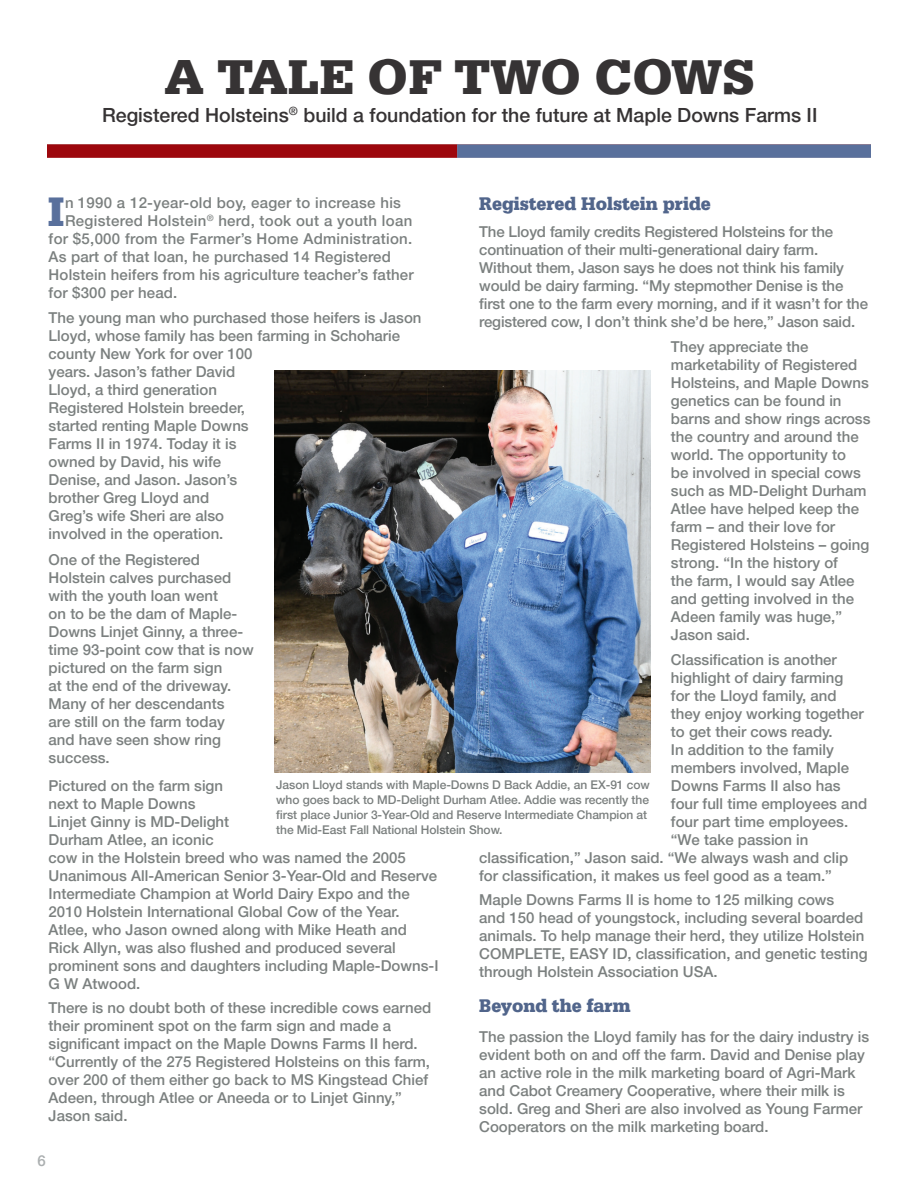
<style>
.page{position:relative;width:918px;height:1188px;background:#fff}
.page>*{position:absolute;margin:0;border:0;box-sizing:border-box;transform-origin:0 0}
.Headline_NEW{font:700 48px "Serifa BQ";color:#363334}
.DROP_CAP_NEW{font:700 40.5px "Serifa BQ";color:#59709c}
.subhead_-_headline{font:500 19.5px "Helvetica Neue LT Pro";color:#363334}
.Body_subhead_NEW{font:700 18px "Serifa BQ";color:#51658b;scale:.95 1}
.body_text_NEW_Pulse{font:500 15px/18px "Helvetica Neue LT Pro";color:#7b807f}
.DROP_CAP_NEW-2{font:500 15px "Helvetica Neue LT Pro";letter-spacing:.015em;color:#7b807f}
.t1{font:500 15px "Helvetica Neue LT Pro";color:#abafb0}
.photocap{font:500 12px/15px "Helvetica Neue LT Pro";letter-spacing:-.005em;color:#7b807f}
</style>
<div class="page">
<img style="left:275px;top:371px;width:376px;height:402px">
<svg style="left:47px;top:144px;width:824px;height:14px;background:#7e4058"></svg>
<p class="Headline_NEW" style="left:165px;top:46px;width:592px">A TALE OF TWO COWS</p>
<p class="subhead_-_headline" style="left:102px;top:103px;width:717px">Registered Holsteins<sup>®</sup> build a foundation for the future at Maple Downs Farms II</p>
<p class="Body_subhead_NEW" style="left:479px;top:192px;width:245px">Registered Holstein pride</p>
<p class="body_text_NEW_Pulse" style="left:479px;top:223px;width:390px">The Lloyd family credits Registered Holsteins for the continuation of their multi-generational dairy farm.<br>Without them, Jason says he does not think his family would be dairy farming. “My stepmother Denise is the first one to the farm every morning, and if it wasn’t for the registered cow, I don’t think she’d be here,” Jason said.</p>
<p class="body_text_NEW_Pulse" style="left:671px;top:337px;width:201px">They appreciate the marketability of Registered<br>Holsteins, and Maple Downs genetics can be found in barns and show rings across the country and around the world. The opportunity to<br>be involved in special cows such as MD-Delight Durham<br>Atlee have helped keep the farm – and their love for<br>Registered Holsteins – going strong. “In the history of<br>the farm, I would say Atlee and getting involved in the<br>Adeen family was huge,”<br>Jason said.</p>
<p class="body_text_NEW_Pulse" style="left:671px;top:650px;width:167px">Classification is another</p>
<p class="body_text_NEW_Pulse" style="left:671px;top:668px;width:174px">highlight of dairy farming</p>
<p class="body_text_NEW_Pulse" style="left:671px;top:686px;width:167px">for the Lloyd family, and</p>
<p class="body_text_NEW_Pulse" style="left:671px;top:704px;width:194px">they enjoy working together</p>
<p class="body_text_NEW_Pulse" style="left:671px;top:722px;width:163px">to get their cows ready.</p>
<p class="body_text_NEW_Pulse" style="left:671px;top:740px;width:164px">In addition to the family</p>
<p class="body_text_NEW_Pulse" style="left:671px;top:758px;width:180px">members involved, Maple</p>
<p class="body_text_NEW_Pulse" style="left:671px;top:776px;width:171px">Downs Farms II also has</p>
<p class="body_text_NEW_Pulse" style="left:671px;top:794px;width:198px">four full time employees and</p>
<p class="body_text_NEW_Pulse" style="left:671px;top:812px;width:179px">four part time employees.</p>
<p class="body_text_NEW_Pulse" style="left:671px;top:830px;width:139px">“We take passion in</p>
<p class="body_text_NEW_Pulse" style="left:479px;top:848px;width:371px">classification,” Jason said. “We always wash and clip</p>
<p class="body_text_NEW_Pulse" style="left:479px;top:866px;width:354px">for classification, it makes us feel good as a team.”</p>
<p class="body_text_NEW_Pulse" style="left:479px;top:891px;width:390px">Maple Downs Farms II is home to 125 milking cows<br>and 150 head of youngstock, including several boarded animals. To help manage their herd, they utilize Holstein COMPLETE, EASY ID, classification, and genetic testing through Holstein Association USA.</p>
<p class="Body_subhead_NEW" style="left:479px;top:994px;width:161px">Beyond the farm</p>
<p class="body_text_NEW_Pulse" style="left:479px;top:1028px;width:391px">The passion the Lloyd family has for the dairy industry is evident both on and off the farm. David and Denise play an active role in the milk marketing board of Agri-Mark and Cabot Creamery Cooperative, where their milk is sold. Greg and Sheri are also involved as Young Farmer Cooperators on the milk marketing board.</p>
<p class="DROP_CAP_NEW" style="left:48px;top:186px;width:18px">I</p>
<p class="DROP_CAP_NEW-2" style="left:65px;top:193px;width:337px">n 1990 a 12-year-old boy, eager to increase his</p>
<p class="DROP_CAP_NEW-2" style="left:65px;top:211px;width:349px">Registered Holstein<sup>®</sup> herd, took out a youth loan</p>
<p class="DROP_CAP_NEW-2" style="left:49px;top:229px;width:365px">for $5,000 from the Farmer’s Home Administration.</p>
<p class="DROP_CAP_NEW-2" style="left:49px;top:247px;width:344px">As part of that loan, he purchased 14 Registered</p>
<p class="DROP_CAP_NEW-2" style="left:49px;top:265px;width:367px">Holstein heifers from his agriculture teacher’s father</p>
<p class="DROP_CAP_NEW-2" style="left:49px;top:283px;width:130px">for $300 per head.</p>
<p class="body_text_NEW_Pulse" style="left:49px;top:308px;width:374px">The young man who purchased those heifers is Jason<br>Lloyd, whose family has been farming in Schoharie county New York for over 100<br>years. Jason’s father David<br>Lloyd, a third generation<br>Registered Holstein breeder,<br>started renting Maple Downs<br>Farms II in 1974. Today it is<br>owned by David, his wife<br>Denise, and Jason. Jason’s<br>brother Greg Lloyd and<br>Greg’s wife Sheri are also<br>involved in the operation.</p>
<p class="body_text_NEW_Pulse" style="left:49px;top:550px;width:207px">One of the Registered<br>Holstein calves purchased with the youth loan went<br>on to be the dam of Maple-<br>Downs Linjet Ginny, a three&shy;time 93-point cow that is now pictured on the farm sign<br>at the end of the driveway.<br>Many of her descendants<br>are still on the farm today and have seen show ring success.</p>
<p class="body_text_NEW_Pulse" style="left:49px;top:776px;width:391px">Pictured on the farm sign<br>next to Maple Downs<br>Linjet Ginny is MD-Delight<br>Durham Atlee, an iconic<br>cow in the Holstein breed who was named the 2005<br>Unanimous All-American Senior 3-Year-Old and Reserve Intermediate Champion at World Dairy Expo and the 2010 Holstein International Global Cow of the Year.<br>Atlee, who Jason owned along with Mike Heath and Rick Allyn, was also flushed and produced several prominent sons and daughters including Maple-Downs-I G W Atwood.</p>
<p class="body_text_NEW_Pulse" style="left:49px;top:999px;width:384px">There is no doubt both of these incredible cows earned their prominent spot on the farm sign and made a significant impact on the Maple Downs Farms II herd. “Currently of the 275 Registered Holsteins on this farm, over 200 of them either go back to MS Kingstead Chief Adeen, through Atlee or Aneeda or to Linjet Ginny,” Jason said.</p>
<p class="photocap" style="left:276px;top:777px;width:375px">Jason Lloyd stands with Maple-Downs D Back Addie, an EX-91 cow who goes back to MD-Delight Durham Atlee. Addie was recently the first place Junior 3-Year-Old and Reserve Intermediate Champion at the Mid-East Fall National Holstein Show.</p>
<p class="t1" style="left:38px;top:1152px;width:10px">6</p>
</div>
